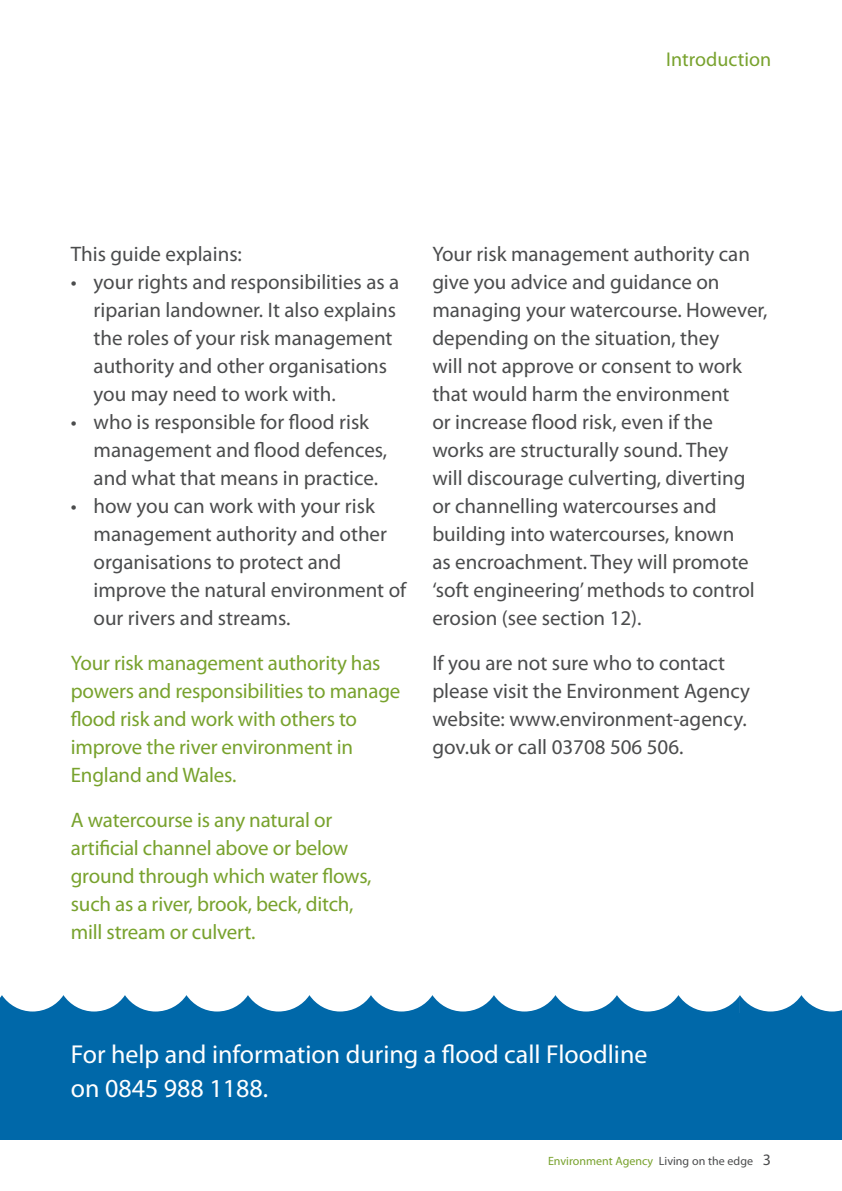
<style>
.page{position:relative;width:842px;height:1191px;background:#fff}
.page>*{position:absolute;margin:0;border:0;box-sizing:border-box;transform-origin:0 0}
.t1{font:26px/34px "Myriad Pro";color:#fff}
.t2{font:21px/28px "Myriad Pro";color:#4b4c4d}
.t3{font:21px/28px "Myriad Pro";letter-spacing:-.01em;color:#78a22d}
.t4{font:20px "Myriad Pro";color:#78a22d}
.t5{font:12px "Myriad Pro";color:#78a22d}
.s1{color:#4b4c4d}
.s2{font-size:16px;color:#4b4c4d}
</style>
<div class="page">
<div style="left:0;top:1013px;width:740px;height:127px;background:#0068a9"></div>
<div style="left:740px;top:1013px;width:102px;height:127px;background:#0068a9"></div>
<svg style="left:0;top:995px;width:842px;height:18px"></svg>
<p class="t4" style="left:666px;top:47px;width:106px">Introduction</p>
<p class="t2" style="left:71px;top:239px;width:173px">This guide explains:</p>
<p class="t2" style="left:94px;top:267px;width:307px;text-indent:-23px">• your rights and responsibilities as a riparian landowner. It also explains the roles of your risk management authority and other organisations you may need to work with.</p>
<p class="t2" style="left:94px;top:407px;width:295px;text-indent:-23px">• who is responsible for flood risk management and flood defences, and what that means in practice.</p>
<p class="t2" style="left:94px;top:491px;width:314px;text-indent:-23px">• how you can work with your risk management authority and other organisations to protect and improve the natural environment of our rivers and streams.</p>
<p class="t3" style="left:71px;top:648px;width:331px">Your risk management authority has powers and responsibilities to manage flood risk and work with others to improve the river environment in<br>England and Wales.</p>
<p class="t3" style="left:71px;top:805px;width:302px">A watercourse is any natural or artificial channel above or below ground through which water flows, such as a river, brook, beck, ditch, mill stream or culvert.</p>
<p class="t2" style="left:432px;top:239px;width:337px">Your risk management authority can give you advice and guidance on managing your watercourse. However, depending on the situation, they<br>will not approve or consent to work that would harm the environment<br>or increase flood risk, even if the works are structurally sound. They<br>will discourage culverting, diverting or channelling watercourses and building into watercourses, known<br>as encroachment. They will promote ‘soft engineering’ methods to control erosion (see section 12).</p>
<p class="t2" style="left:432px;top:648px;width:319px">If you are not sure who to contact please visit the Environment Agency website: www.environment-agency. gov.uk or call 03708 506 506.</p>
<p class="t1" style="left:71px;top:1037px;width:578px">For help and information during a flood call Floodline on 0845 988 1188.</p>
<p class="t5" style="left:548px;top:1153px;width:225px">Environment Agency <span class="s1">Living on the edge</span> <span class="s2">3</span></p>
</div>
